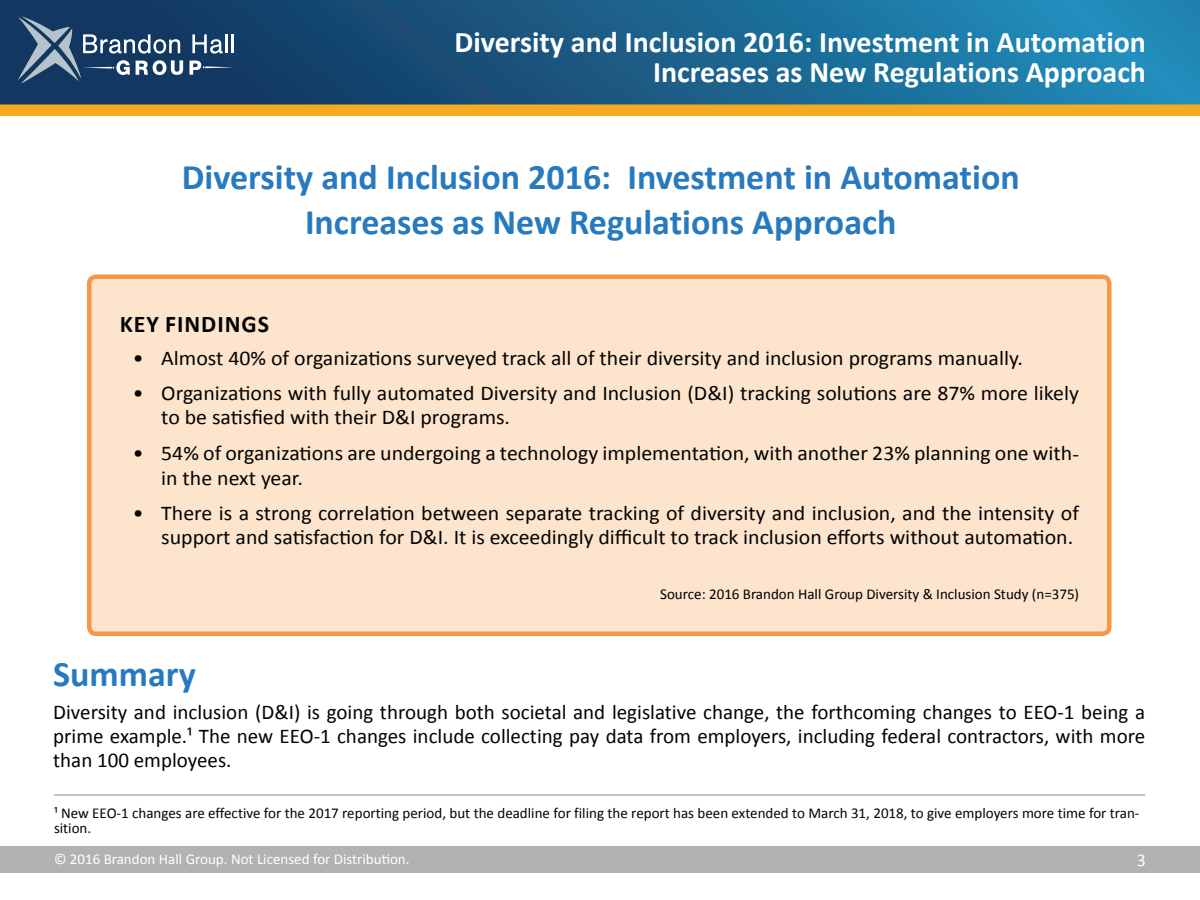
<style>
.page{position:relative;width:1200px;height:900px;background:#fff}
.page>*{position:absolute;margin:0;border:0;box-sizing:border-box;transform-origin:0 0}
.t1{font:700 36px/45px "Calibri";color:#277abf;text-align:center}
.t2{font:700 30px/30px "Calibri";color:#fff;text-align:right}
.t3{font:700 24px "Calibri";letter-spacing:.04em;color:#040503}
.t4{font:21px/24px "Calibri";color:#040503;scale:1.04 1}
.t5{font:21px/24px "Calibri";color:#040503;text-align:justify}
.t6{font:18px "Calibri";color:#fff}
.t7{font:15px/15px "Calibri";color:#040503}
.t8{font:15px "Calibri";color:#000}
.t9{font:15px "Calibri";color:#fff}
</style>
<div class="page">
<div style="left:0;top:0;width:1200px;height:115px;background:linear-gradient(to right,#112c54,#228ebb)"></div>
<svg style="left:192px;top:34px;width:31px;height:20px"></svg>
<hr style="left:225px;top:34px;width:3px;height:19px;background:#fff">
<hr style="left:231px;top:34px;width:3px;height:19px;background:#fff">
<svg style="left:189px;top:61px;width:45px;height:14px"></svg>
<svg style="left:18px;top:16px;width:165px;height:68px;background:#3f5e7f"></svg>
<div style="left:0;top:104px;width:1200px;height:11px;background:#f6ab1e"></div>
<div style="left:0;top:846px;width:1200px;height:26px;background:#b1b2b2"></div>
<div style="left:89px;top:277px;width:1020px;height:357px;background:#fde4cd;border-radius:7px"></div>
<div style="left:87px;top:274px;width:1025px;height:362px;border:4px solid #f79646;border-radius:7px"></div>
<hr style="left:54px;top:794px;width:1091px;height:2px;background:#b1b2b2">
<h2 class="t2" style="left:455px;top:25px;width:693px">Diversity and Inclusion 2016: Investment in Automation<br>Increases as New Regulations Approach</h2>
<h1 class="t1" style="left:182px;top:153px;width:839px">Diversity and Inclusion 2016: Investment in Automation<br>Increases as New Regulations Approach</h1>
<p class="t3" style="left:120px;top:309px;width:151px">KEY FINDINGS</p>
<p class="t4" style="left:133px;top:345px;width:858px">• Almost 40% of organizations surveyed track all of their diversity and inclusion programs manually.</p>
<p class="t4" style="left:161px;top:381px;width:884px;text-indent:-29px">• Organizations with fully automated Diversity and Inclusion (D&amp;I) tracking solutions are 87% more likely to be satisfied with their D&amp;I programs.</p>
<p class="t4" style="left:161px;top:441px;width:884px;text-indent:-28px">• 54% of organizations are undergoing a technology implementation, with another 23% planning one with&shy;in the next year.</p>
<p class="t4" style="left:133px;top:501px;width:911px;text-align:right">• There is a strong correlation between separate tracking of diversity and inclusion, and the intensity of support and satisfaction for D&amp;I. It is exceedingly difficult to track inclusion efforts without automation.</p>
<p class="t8" style="left:660px;top:584px;width:420px">Source: 2016 Brandon Hall Group Diversity &amp; Inclusion Study (n=375)</p>
<h1 class="t1" style="left:53px;top:649px;width:144px">Summary</h1>
<p class="t5" style="left:53px;top:699px;width:1094px">Diversity and inclusion (D&amp;I) is going through both societal and legislative change, the forthcoming changes to EEO-1 being a prime example.¹ The new EEO-1 changes include collecting pay data from employers, including federal contractors, with more than 100 employees.</p>
<p class="t7" style="left:54px;top:805px;width:1087px">¹ New EEO-1 changes are effective for the 2017 reporting period, but the deadline for filing the report has been extended to March 31, 2018, to give employers more time for tran&shy;sition.</p>
<p class="t9" style="left:54px;top:849px;width:357px">© 2016 Brandon Hall Group. Not Licensed for Distribution.</p>
<p class="t6" style="left:1137px;top:848px;width:11px">3</p>
</div>
